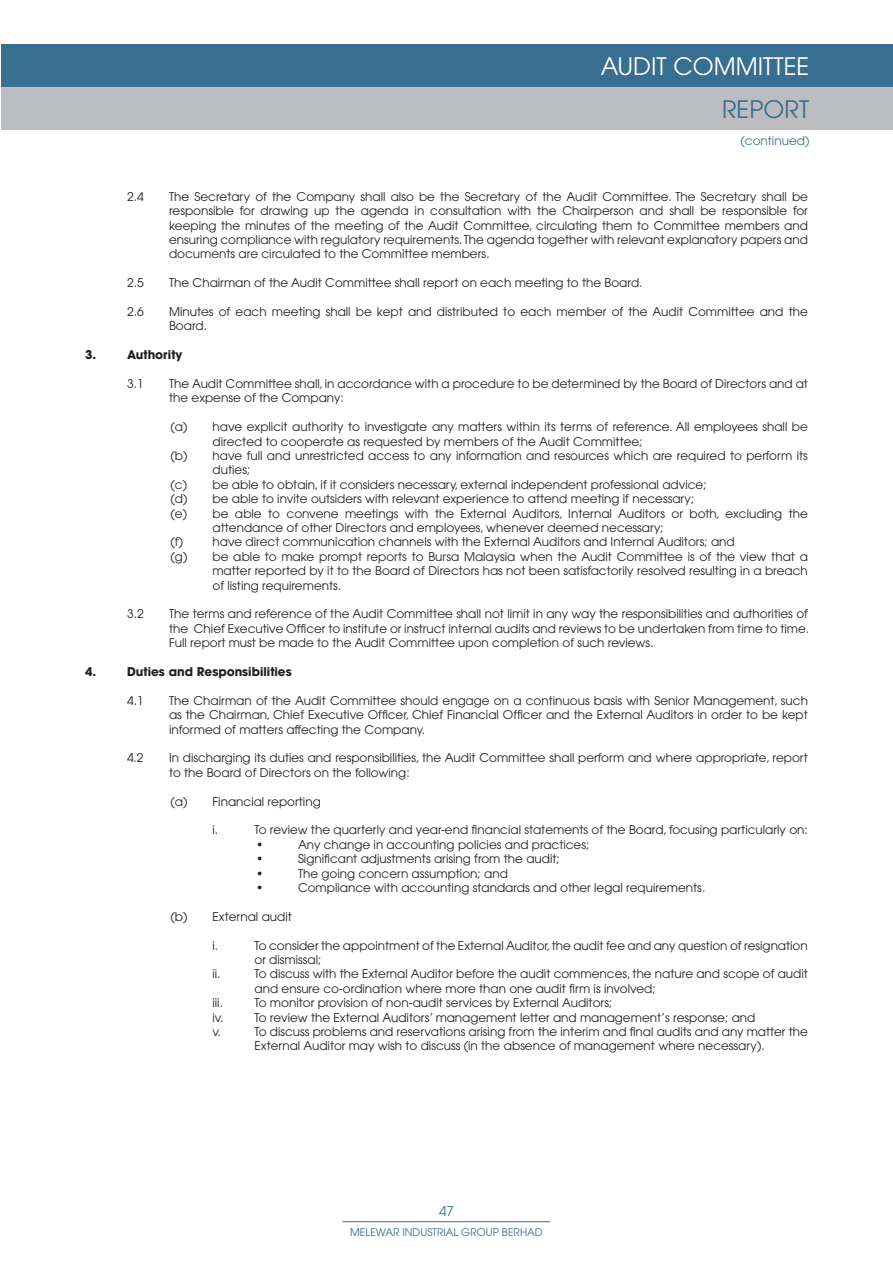
<style>
.page{position:relative;width:893px;height:1263px;background:#fff}
.page>*{position:absolute;margin:0;border:0;box-sizing:border-box;transform-origin:0 0}
.t1{font:24px "Avant Garde";color:#fff}
.t2{font:24px "Avant Garde";color:#386e8f}
.t3{font:13.5px "Avant Garde";color:#386e8f}
.t4{font:12px/14.4px "Avant Garde";color:#231f20}
.t5{font:700 12px "Avant Garde";color:#231f20}
.t6{font:12px "Avant Garde";color:#386e8f}
.t7{font:10.5px "Avant Garde";color:#386e8f}
</style>
<div class="page">
<hr style="left:343px;top:1221px;width:207px;height:1px;background:#386e8f">
<div style="left:2px;top:45px;width:891px;height:42px;background:#386e8f"></div>
<div style="left:2px;top:87px;width:891px;height:43px;background:#bcbdc0"></div>
<h1 class="t1" style="left:601px;top:52px;width:210px">AUDIT COMMITTEE</h1>
<h1 class="t2" style="left:722px;top:95px;width:89px">REPORT</h1>
<p class="t6" style="left:740px;top:134px;width:70px">(continued)</p>
<p class="t4" style="left:127px;top:189px;width:18px">2.4</p>
<p class="t4" style="left:169px;top:189px;width:640px;text-align:justify">The Secretary of the Company shall also be the Secretary of the Audit Committee. The Secretary shall be responsible for drawing up the agenda in consultation with the Chairperson and shall be responsible for keeping the minutes of the meeting of the Audit Committee, circulating them to Committee members and ensuring compliance with regulatory requirements. The agenda together with relevant explanatory papers and documents are circulated to the Committee members.</p>
<p class="t4" style="left:127px;top:275px;width:18px">2.5</p>
<p class="t4" style="left:169px;top:275px;width:475px">The Chairman of the Audit Committee shall report on each meeting to the Board.</p>
<p class="t4" style="left:127px;top:304px;width:18px">2.6</p>
<p class="t4" style="left:169px;top:304px;width:640px">Minutes of each meeting shall be kept and distributed to each member of the Audit Committee and the<br>Board.</p>
<p class="t5" style="left:85px;top:347px;width:13px">3.</p>
<p class="t5" style="left:127px;top:347px;width:57px">Authority</p>
<p class="t4" style="left:127px;top:376px;width:18px">3.1</p>
<p class="t4" style="left:169px;top:376px;width:640px">The Audit Committee shall, in accordance with a procedure to be determined by the Board of Directors and at the expense of the Company:</p>
<p class="t4" style="left:171px;top:419px;width:639px">(a) have explicit authority to investigate any matters within its terms of reference. All employees shall be</p>
<p class="t4" style="left:213px;top:434px;width:432px">directed to cooperate as requested by members of the Audit Committee;</p>
<p class="t4" style="left:171px;top:448px;width:639px">(b) have full and unrestricted access to any information and resources which are required to perform its</p>
<p class="t4" style="left:213px;top:463px;width:39px">duties;</p>
<p class="t4" style="left:171px;top:477px;width:538px">(c) be able to obtain, if it considers necessary, external independent professional advice;</p>
<p class="t4" style="left:171px;top:491px;width:525px">(d) be able to invite outsiders with relevant experience to attend meeting if necessary;</p>
<p class="t4" style="left:171px;top:506px;width:639px">(e) be able to convene meetings with the External Auditors, Internal Auditors or both, excluding the</p>
<p class="t4" style="left:213px;top:520px;width:453px">attendance of other Directors and employees, whenever deemed necessary;</p>
<p class="t4" style="left:171px;top:535px;width:14px">(f)</p>
<p class="t4" style="left:213px;top:535px;width:524px">have direct communication channels with the External Auditors and Internal Auditors; and</p>
<p class="t4" style="left:171px;top:549px;width:639px">(g) be able to make prompt reports to Bursa Malaysia when the Audit Committee is of the view that a</p>
<p class="t4" style="left:213px;top:563px;width:597px">matter reported by it to the Board of Directors has not been satisfactorily resolved resulting in a breach</p>
<p class="t4" style="left:213px;top:578px;width:130px">of listing requirements.</p>
<p class="t4" style="left:127px;top:607px;width:18px">3.2</p>
<p class="t4" style="left:169px;top:607px;width:642px;text-align:justify">The terms and reference of the Audit Committee shall not limit in any way the responsibilities and authorities of the Chief Executive Officer to institute or instruct internal audits and reviews to be undertaken from time to time.<br>Full report must be made to the Audit Committee upon completion of such reviews.</p>
<p class="t5" style="left:85px;top:664px;width:13px">4.</p>
<p class="t5" style="left:127px;top:664px;width:166px">Duties and Responsibilities</p>
<p class="t4" style="left:127px;top:693px;width:18px">4.1</p>
<p class="t4" style="left:169px;top:693px;width:640px;text-align:justify">The Chairman of the Audit Committee should engage on a continuous basis with Senior Management, such as the Chairman, Chief Executive Officer, Chief Financial Officer and the External Auditors in order to be kept informed of matters affecting the Company.</p>
<p class="t4" style="left:127px;top:751px;width:18px">4.2</p>
<p class="t4" style="left:169px;top:751px;width:640px">In discharging its duties and responsibilities, the Audit Committee shall perform and where appropriate, report to the Board of Directors on the following:</p>
<p class="t4" style="left:170px;top:794px;width:152px">(a) Financial reporting</p>
<p class="t4" style="left:212px;top:823px;width:7px">i.</p>
<p class="t4" style="left:254px;top:823px;width:555px">To review the quarterly and year-end financial statements of the Board, focusing particularly on: •</p>
<p class="t4" style="left:298px;top:837px;width:293px">Any change in accounting policies and practices;</p>
<p class="t4" style="left:256px;top:851px;width:9px">•</p>
<p class="t4" style="left:298px;top:851px;width:263px">Significant adjustments arising from the audit;</p>
<p class="t4" style="left:256px;top:866px;width:9px">•</p>
<p class="t4" style="left:298px;top:866px;width:211px">The going concern assumption; and</p>
<p class="t4" style="left:256px;top:880px;width:9px">•</p>
<p class="t4" style="left:298px;top:880px;width:409px">Compliance with accounting standards and other legal requirements.</p>
<p class="t4" style="left:170px;top:909px;width:123px">(b) External audit</p>
<p class="t4" style="left:212px;top:938px;width:7px">i.</p>
<p class="t4" style="left:254px;top:938px;width:555px">To consider the appointment of the External Auditor, the audit fee and any question of resignation or dismissal;</p>
<p class="t4" style="left:212px;top:967px;width:10px">ii.</p>
<p class="t4" style="left:254px;top:967px;width:555px">To discuss with the External Auditor before the audit commences, the nature and scope of audit and ensure co-ordination where more than one audit firm is involved;</p>
<p class="t4" style="left:212px;top:995px;width:12px">iii.</p>
<p class="t4" style="left:254px;top:995px;width:359px">To monitor provision of non-audit services by External Auditors;</p>
<p class="t4" style="left:212px;top:1010px;width:12px">iv.</p>
<p class="t4" style="left:254px;top:1010px;width:502px">To review the External Auditors’ management letter and management’s response; and</p>
<p class="t4" style="left:212px;top:1024px;width:10px">v.</p>
<p class="t4" style="left:254px;top:1024px;width:555px">To discuss problems and reservations arising from the interim and final audits and any matter the<br>External Auditor may wish to discuss (in the absence of management where necessary).</p>
<p class="t3" style="left:439px;top:1203px;width:16px">47</p>
<p class="t7" style="left:350px;top:1226px;width:194px">MELEWAR INDUSTRIAL GROUP BERHAD</p>
</div>
